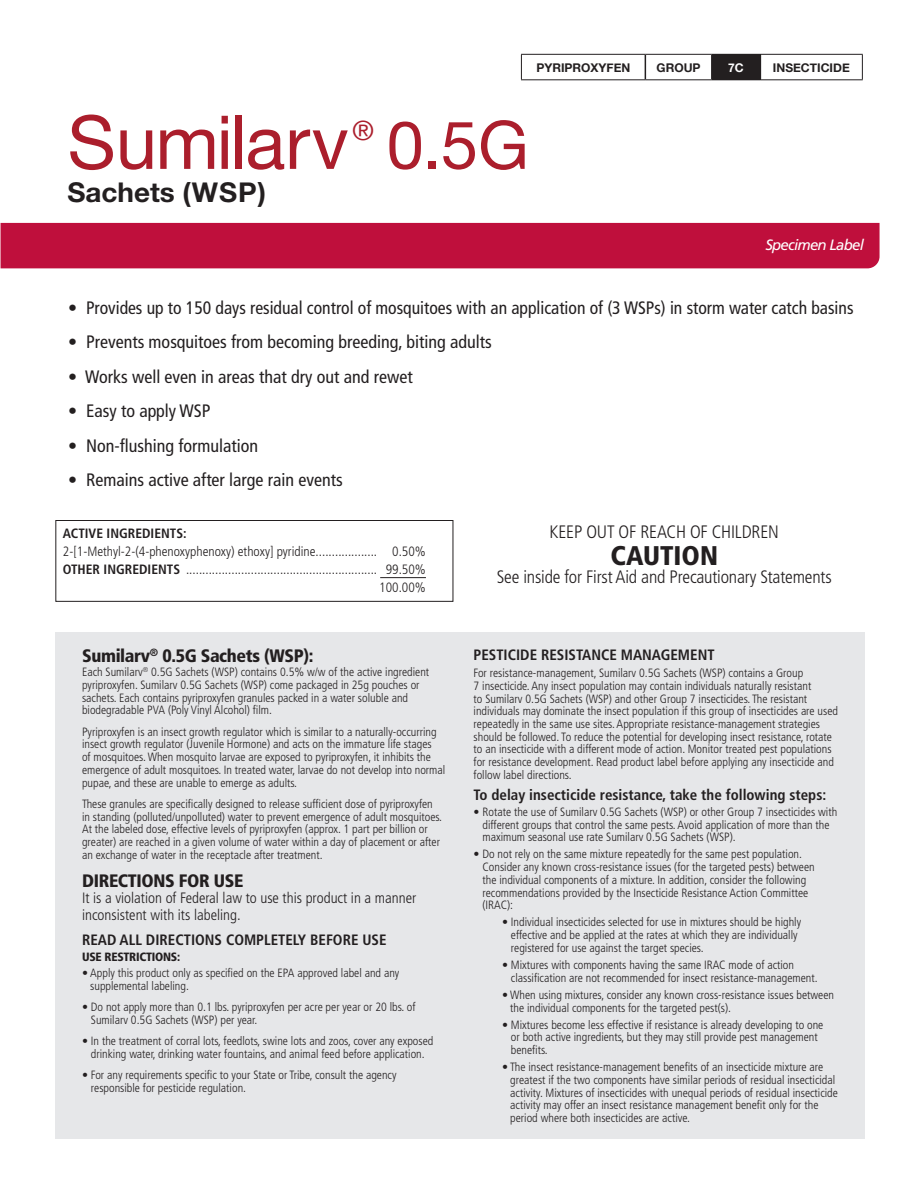
<style>
.page{position:relative;width:918px;height:1188px;background:#fff}
.page>*{position:absolute;margin:0;border:0;box-sizing:border-box;transform-origin:0 0}
.t1{font:74.4px "Helvetica Neue";letter-spacing:-.02em;color:#ab1e2c}
.t2{font:66.75px "Helvetica Neue";color:#ab1e2c}
.t3{font:700 27.3px "Helvetica Neue";color:#231f20}
.t4{font:900 condensed 27px "Frutiger LT Std";color:#231f20}
.t5{font:26.7px "Helvetica Neue";color:#ab1e2c}
.t6{font:condensed 18px "Frutiger LT Std";color:#231f20}
.t7{font:300 condensed 18px "Frutiger LT Std";letter-spacing:-.01em;color:#231f20}
.t8{font:900 condensed 18px "Frutiger LT Std";letter-spacing:-.02em;color:#231f20}
.t9{font:700 condensed 15px "Frutiger LT Std";color:#231f20}
.t10{font:300 condensed 15px/16.5px "Frutiger LT Std";color:#231f20}
.t11{font:italic 15px "Frutiger LT Std";letter-spacing:-.05em;color:#fff}
.t12{font:300 condensed 13.5px/18px "Frutiger LT Std";color:#231f20;text-align:right}
.t13{font:700 condensed 13.5px "Frutiger LT Std";color:#231f20}
.t14{font:300 condensed 12px/12.8px "Frutiger LT Std";color:#231f20}
.t15{font:700 12px "Helvetica Neue";color:#231f20}
.t16{font:900 condensed 12px "Frutiger LT Std";letter-spacing:-.02em;color:#231f20}
.t17{font:700 12px "Helvetica Neue";color:#fff}
.s1{font-weight:700}
</style>
<div class="page">
<div style="left:55px;top:632px;width:810px;height:506px;background:#e6e7e9"></div>
<div style="left:0;top:222px;width:880px;height:47px;background:#bf0f3c"></div>
<hr style="left:380px;top:577px;width:46px;height:1px;background:#231f20">
<div style="left:55px;top:520px;width:398px;height:82px;border:1px solid #231f20"></div>
<div style="left:712px;top:54px;width:48px;height:26px;background:#231f20"></div>
<svg style="left:645px;top:55px;width:1px;height:24px"></svg>
<hr style="left:711px;top:55px;width:2px;height:24px;background:#231f20">
<svg style="left:760px;top:55px;width:1px;height:24px"></svg>
<hr style="left:521px;top:54px;width:124px;height:1px;background:#231f20">
<svg style="left:521px;top:55px;width:1px;height:24px"></svg>
<hr style="left:645px;top:54px;width:67px;height:1px;background:#231f20">
<hr style="left:760px;top:54px;width:103px;height:1px;background:#231f20">
<svg style="left:862px;top:55px;width:1px;height:24px"></svg>
<hr style="left:521px;top:79px;width:124px;height:1px;background:#231f20">
<hr style="left:645px;top:79px;width:67px;height:1px;background:#231f20">
<hr style="left:760px;top:79px;width:103px;height:1px;background:#231f20">
<p class="t15" style="left:536px;top:58px;width:96px">PYRIPROXYFEN</p>
<p class="t15" style="left:657px;top:58px;width:46px">GROUP</p>
<p class="t17" style="left:728px;top:58px;width:17px">7C</p>
<p class="t15" style="left:773px;top:58px;width:78px">INSECTICIDE</p>
<h1 class="t1" style="left:68px;top:89px;width:283px">Sumilarv</h1>
<h3 class="t5" style="left:352px;top:111px;width:23px">®</h3>
<h2 class="t2" style="left:387px;top:97px;width:144px">0.5G</h2>
<h3 class="t3" style="left:68px;top:171px;width:200px">Sachets (WSP)</h3>
<p class="t11" style="left:765px;top:236px;width:100px">Specimen Label</p>
<h3 class="t6" style="left:68px;top:297px;width:787px">• Provides up to 150 days residual control of mosquitoes with an application of (3 WSPs) in storm water catch basins</h3>
<h3 class="t6" style="left:68px;top:331px;width:425px">• Prevents mosquitoes from becoming breeding, biting adults</h3>
<h3 class="t6" style="left:68px;top:366px;width:346px">• Works well even in areas that dry out and rewet</h3>
<h3 class="t6" style="left:68px;top:400px;width:144px">• Easy to apply WSP</h3>
<h3 class="t6" style="left:68px;top:435px;width:192px">• Non-flushing formulation</h3>
<h3 class="t6" style="left:68px;top:469px;width:276px">• Remains active after large rain events</h3>
<h3 class="t7" style="left:550px;top:522px;width:231px">KEEP OUT OF REACH OF CHILDREN</h3>
<h3 class="t4" style="left:611px;top:540px;width:109px">CAUTION</h3>
<h3 class="t7" style="left:497px;top:567px;width:336px">See inside for First Aid and Precautionary Statements</h3>
<p class="t13" style="left:63px;top:525px;width:125px">ACTIVE INGREDIENTS:</p>
<p class="t12" style="left:63px;top:542px;width:365px">2-[1-Methyl-2-(4-phenoxyphenoxy) ethoxy] pyridine................... 0.50%<br><span class="s1">OTHER INGREDIENTS</span> ........................................................... 99.50%<br>100.00%</p>
<h3 class="t8" style="left:82px;top:645px;width:233px">Sumilarv<sup>®</sup> 0.5G Sachets (WSP):</h3>
<p class="t14" style="left:82px;top:666px;width:349px">Each Sumilarv<sup>®</sup> 0.5G Sachets (WSP) contains 0.5% w/w of the active ingredient pyriproxyfen. Sumilarv 0.5G Sachets (WSP) come packaged in 25g pouches or sachets. Each contains pyriproxyfen granules packed in a water soluble and biodegradable PVA (Poly Vinyl Alcohol) film.</p>
<p class="t14" style="left:82px;top:725px;width:365px">Pyriproxyfen is an insect growth regulator which is similar to a naturally-occurring insect growth regulator (Juvenile Hormone) and acts on the immature life stages<br>of mosquitoes. When mosquito larvae are exposed to pyriproxyfen, it inhibits the emergence of adult mosquitoes. In treated water, larvae do not develop into normal pupae, and these are unable to emerge as adults.</p>
<p class="t14" style="left:82px;top:798px;width:362px">These granules are specifically designed to release sufficient dose of pyriproxyfen in standing (polluted/unpolluted) water to prevent emergence of adult mosquitoes.<br>At the labeled dose, effective levels of pyriproxyfen (approx. 1 part per billion or greater) are reached in a given volume of water within a day of placement or after an exchange of water in the receptacle after treatment.</p>
<h3 class="t8" style="left:82px;top:870px;width:163px">DIRECTIONS FOR USE</h3>
<p class="t10" style="left:82px;top:890px;width:336px">It is a violation of Federal law to use this product in a manner inconsistent with its labeling.</p>
<p class="t9" style="left:82px;top:931px;width:306px">READ ALL DIRECTIONS COMPLETELY BEFORE USE</p>
<p class="t16" style="left:82px;top:949px;width:100px">USE RESTRICTIONS:</p>
<p class="t14" style="left:90px;top:966px;width:311px;text-indent:-8px">• Apply this product only as specified on the EPA approved label and any supplemental labeling.</p>
<p class="t14" style="left:91px;top:1001px;width:326px;text-indent:-9px">• Do not apply more than 0.1 lbs. pyriproxyfen per acre per year or 20 lbs. of<br>Sumilarv 0.5G Sachets (WSP) per year.</p>
<p class="t14" style="left:82px;top:1035px;width:353px;text-align:center">• In the treatment of corral lots, feedlots, swine lots and zoos, cover any exposed drinking water, drinking water fountains, and animal feed before application.</p>
<p class="t14" style="left:91px;top:1069px;width:307px;text-indent:-9px">• For any requirements specific to your State or Tribe, consult the agency responsible for pesticide regulation.</p>
<p class="t9" style="left:474px;top:646px;width:243px">PESTICIDE RESISTANCE MANAGEMENT</p>
<p class="t14" style="left:474px;top:667px;width:366px">For resistance-management, Sumilarv 0.5G Sachets (WSP) contains a Group<br>7 insecticide. Any insect population may contain individuals naturally resistant<br>to Sumilarv 0.5G Sachets (WSP) and other Group 7 insecticides. The resistant individuals may dominate the insect population if this group of insecticides are used repeatedly in the same use sites. Appropriate resistance-management strategies should be followed. To reduce the potential for developing insect resistance, rotate to an insecticide with a different mode of action. Monitor treated pest populations for resistance development. Read product label before applying any insecticide and follow label directions.</p>
<p class="t9" style="left:474px;top:786px;width:354px">To delay insecticide resistance, take the following steps:</p>
<p class="t14" style="left:482px;top:805px;width:356px;text-indent:-9px">• Rotate the use of Sumilarv 0.5G Sachets (WSP) or other Group 7 insecticides with different groups that control the same pests. Avoid application of more than the maximum seasonal use rate Sumilarv 0.5G Sachets (WSP).</p>
<p class="t14" style="left:482px;top:848px;width:334px;text-indent:-9px">• Do not rely on the same mixture repeatedly for the same pest population.<br>Consider any known cross-resistance issues (for the targeted pests) between the individual components of a mixture. In addition, consider the following recommendations provided by the Insecticide Resistance Action Committee (IRAC):</p>
<p class="t14" style="left:511px;top:916px;width:292px;text-indent:-9px">• Individual insecticides selected for use in mixtures should be highly effective and be applied at the rates at which they are individually registered for use against the target species.</p>
<p class="t14" style="left:511px;top:959px;width:308px;text-indent:-9px">• Mixtures with components having the same IRAC mode of action classification are not recommended for insect resistance-management.</p>
<p class="t14" style="left:510px;top:988px;width:325px;text-indent:-8px">• When using mixtures, consider any known cross-resistance issues between the individual components for the targeted pest(s).</p>
<p class="t14" style="left:511px;top:1018px;width:314px;text-indent:-9px">• Mixtures become less effective if resistance is already developing to one or both active ingredients, but they may still provide pest management benefits.</p>
<p class="t14" style="left:510px;top:1061px;width:329px;text-indent:-8px">• The insect resistance-management benefits of an insecticide mixture are greatest if the two components have similar periods of residual insecticidal activity. Mixtures of insecticides with unequal periods of residual insecticide activity may offer an insect resistance management benefit only for the period where both insecticides are active.</p>
</div>
